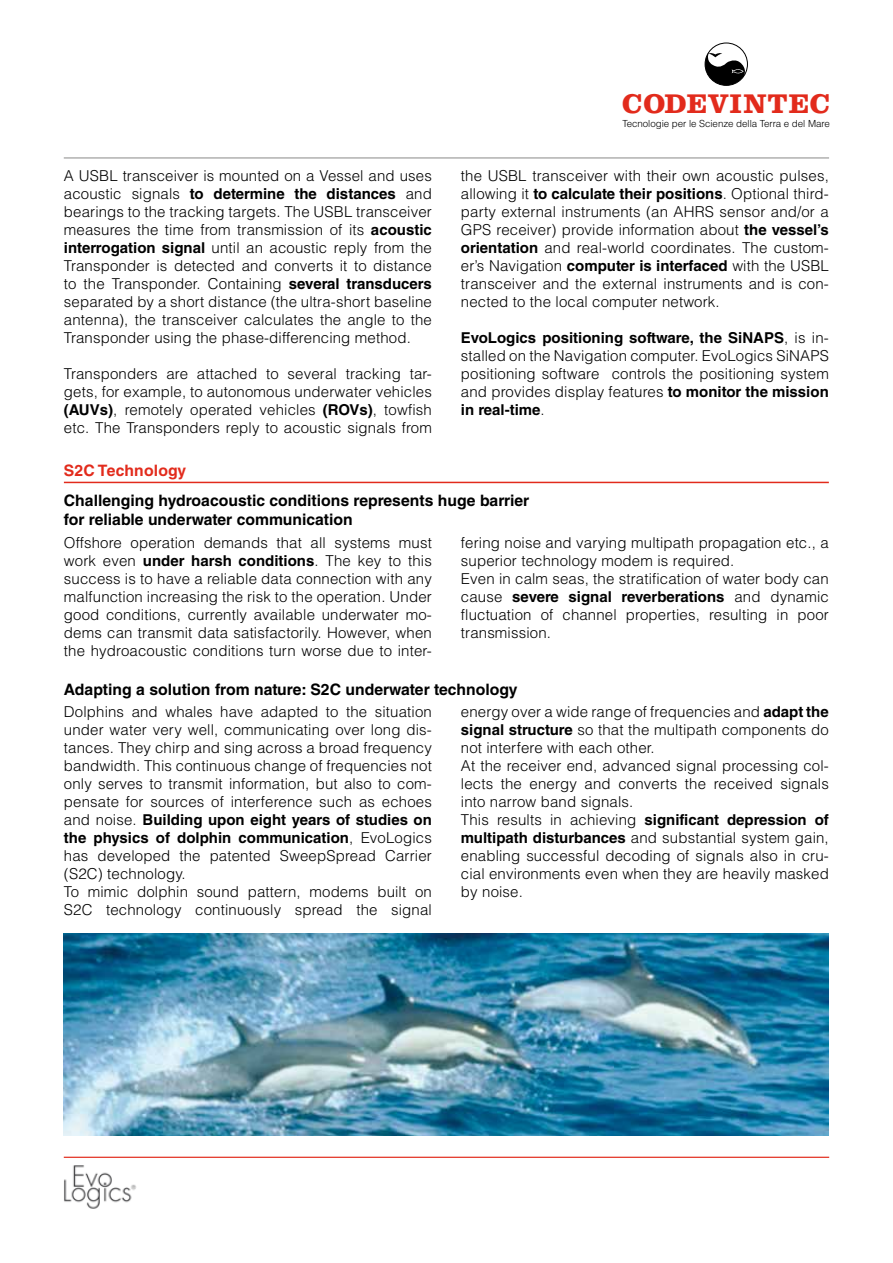
<style>
.page{position:relative;width:893px;height:1263px;background:#fff}
.page>*{position:absolute;margin:0;border:0;box-sizing:border-box;transform-origin:0 0}
.t1{font:700 28.05px "Clarendon LT Std";letter-spacing:.03em;color:#e22b1c}
.t2{font:700 15.75px/19.5px "Helvetica LT Std";color:#000}
.t3{font:700 15.75px "Helvetica LT Std";letter-spacing:.01em;color:#e22b1c}
.t4{font:300 15px/18px "Helvetica LT Std";letter-spacing:.01em;color:#000;text-align:justify}
.t5{font:300 9.75px "Helvetica LT Std";letter-spacing:-.005em;color:#000}
.s1{font-weight:700}
</style>
<div class="page">
<hr style="left:64px;top:482px;width:765px;height:1px;background:#e22b1c">
<img style="left:64px;top:933px;width:765px;height:202px">
<hr style="left:64px;top:157px;width:765px;height:2px;background:#9d9d9c">
<hr style="left:64px;top:1157px;width:765px;height:1px;background:#e22b1c">
<svg style="left:705px;top:43px;width:42px;height:42px"></svg>
<div style="left:705px;top:43px;width:43px;height:43px;border:1px solid #000;border-radius:50%"></div>
<img style="left:64px;top:1165px;width:72px;height:44px">
<p class="t4" style="left:64px;top:166px;width:369px">A USBL transceiver is mounted on a Vessel and uses acoustic signals <span class="s1">to determine the distances</span> and bearings to the tracking targets. The USBL transceiver measures the time from transmission of its <span class="s1">acoustic interrogation signal</span> until an acoustic reply from the Transponder is detected and converts it to distance to the Transponder. Containing <span class="s1">several transducers </span>separated by a short distance (the ultra-short baseline antenna), the transceiver calculates the angle to the Transponder using the phase-differencing method.</p>
<p class="t4" style="left:64px;top:364px;width:369px">Transponders are attached to several tracking tar&shy;gets, for example, to autonomous underwater vehicles <span class="s1">(AUVs)</span>, remotely operated vehicles <span class="s1">(ROVs)</span>, towfish etc. The Transponders reply to acoustic signals from</p>
<h1 class="t1" style="left:622px;top:87px;width:209px">CODEVINTEC</h1>
<p class="t5" style="left:622px;top:117px;width:209px">Tecnologie per le Scienze della Terra e del Mare</p>
<p class="t4" style="left:461px;top:166px;width:369px">the USBL transceiver with their own acoustic pulses, allowing it <span class="s1">to calculate their positions</span>. Optional third&shy;party external instruments (an AHRS sensor and/or a GPS receiver) provide information about <span class="s1">the vessel’s orientation</span> and real-world coordinates. The custom&shy;er’s Navigation <span class="s1">computer is interfaced</span> with the USBL transceiver and the external instruments and is con&shy;nected to the local computer network.</p>
<p class="t4" style="left:461px;top:328px;width:369px"><span class="s1">EvoLogics positioning software, the SiNAPS</span>, is in&shy;stalled on the Navigation computer. EvoLogics SiNAPS positioning software controls the positioning system and provides display features <span class="s1">to monitor the mission in real-time</span>.</p>
<p class="t3" style="left:64px;top:461px;width:124px">S2C Technology</p>
<p class="t2" style="left:64px;top:490px;width:467px">Challenging hydroacoustic conditions represents huge barrier for reliable underwater communication</p>
<p class="t4" style="left:64px;top:533px;width:369px">Offshore operation demands that all systems must work even <span class="s1">under harsh conditions</span>. The key to this success is to have a reliable data connection with any malfunction increasing the risk to the operation. Under good conditions, currently available underwater mo&shy;dems can transmit data satisfactorily. However, when the hydroacoustic conditions turn worse due to inter-</p>
<p class="t4" style="left:461px;top:533px;width:369px;text-align:left">fering noise and varying multipath propagation etc., a superior technology modem is required.<br>Even in calm seas, the stratification of water body can cause <span class="s1">severe signal reverberations</span> and dynamic fluctuation of channel properties, resulting in poor transmission.</p>
<p class="t2" style="left:64px;top:679px;width:455px">Adapting a solution from nature: S2C underwater technology</p>
<p class="t4" style="left:64px;top:702px;width:369px;text-align:left">Dolphins and whales have adapted to the situation under water very well, communicating over long dis&shy;tances. They chirp and sing across a broad frequency bandwidth. This continuous change of frequencies not only serves to transmit information, but also to com&shy;pensate for sources of interference such as echoes and noise. <span class="s1">Building upon eight years of studies on the physics of dolphin communication</span>, EvoLogics has developed the patented SweepSpread Carrier (S2C) technology.<br>To mimic dolphin sound pattern, modems built on S2C technology continuously spread the signal</p>
<p class="t4" style="left:461px;top:702px;width:369px;text-align:left">energy over a wide range of frequencies and <span class="s1">adapt the signal structure</span> so that the multipath components do not interfere with each other.<br>At the receiver end, advanced signal processing col&shy;lects the energy and converts the received signals into narrow band signals.<br>This results in achieving <span class="s1">significant depression of multipath disturbances</span> and substantial system gain, enabling successful decoding of signals also in cru&shy;cial environments even when they are heavily masked by noise.</p>
</div>
